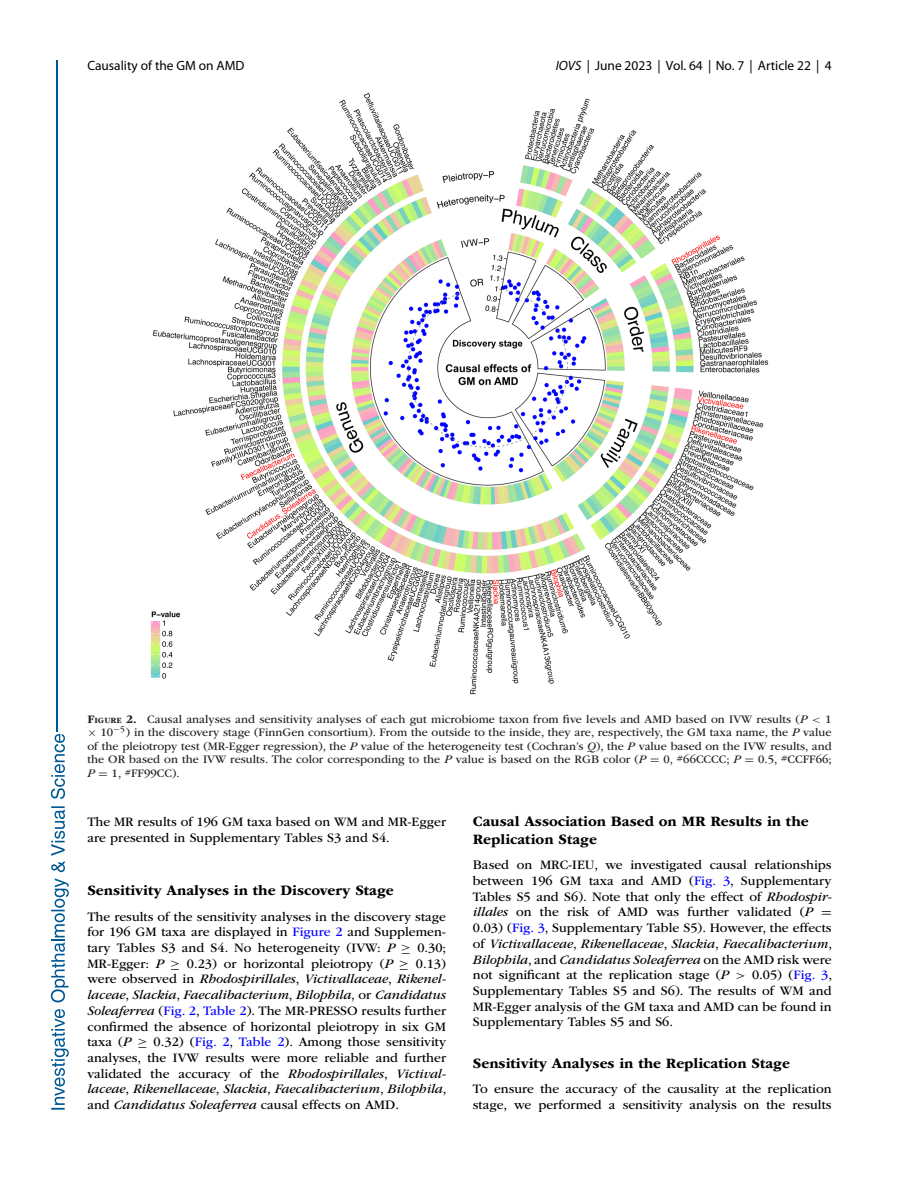
<style>
.page{position:relative;width:918px;height:1188px;background:#fff}
.page>*{position:absolute;margin:0;border:0;box-sizing:border-box;transform-origin:0 0}
.t1{font:700 15px/18px "ITC Garamond Std";color:#000}
.t2{font:13.5px/15.8px "ITC Garamond Std";color:#000}
.t3{font:13.5px "Myriad Pro";color:#000}
.t4{font:12px/13.5px "ITC Garamond Std";color:#231f20;text-align:justify}
.s1{font-style:italic}
.s2{font-weight:700}
.s3{font-weight:700;font-size:8.4px}
.s4{font-family:"RMTMI"}
.s5{font-family:"MTSY"}
.s6{color:#00f}
</style>
<div class="page">
<hr style="left:57px;top:60px;width:1px;height:672px;background:#005892">
<svg style="left:51px;top:734px;width:18px;height:376px"></svg>
<img style="left:150px;top:93px;width:618px;height:602px">
<p class="t3" style="left:87px;top:57px;width:159px">Causality of the GM on AMD</p>
<p class="t3" style="left:556px;top:57px;width:277px"><span class="s1">IOVS</span> | June 2023 | Vol. 64 | No. 7 | Article 22 | 4</p>
<p class="t4" style="left:87px;top:713px;width:746px"><span class="s2">F</span><span class="s3">IGURE</span> <span class="s2">2.</span> Causal analyses and sensitivity analyses of each gut microbiome taxon from five levels and AMD based on IVW results (<span class="s1">P</span> <span class="s4">&lt;</span> 1 <span class="s5">×</span> 10<sup>−</sup><sup>5</sup>) in the discovery stage (FinnGen consortium). From the outside to the inside, they are, respectively, the GM taxa name, the <span class="s1">P</span> value of the pleiotropy test (MR-Egger regression), the <span class="s1">P</span> value of the heterogeneity test (Cochran’s <span class="s1">Q</span>), the <span class="s1">P</span> value based on the IVW results, and the OR based on the IVW results. The color corresponding to the <span class="s1">P</span> value is based on the RGB color (<span class="s1">P</span> <span class="s5">=</span> 0, #66CCCC; <span class="s1">P</span> <span class="s5">=</span> 0.5, #CCFF66; <span class="s1">P</span> <span class="s5">=</span> 1, #FF99CC).</p>
<p class="t2" style="left:87px;top:815px;width:360px">The MR results of 196 GM taxa based on WM and MR-Egger are presented in Supplementary Tables S3 and S4.</p>
<p class="t1" style="left:473px;top:814px;width:337px">Causal Association Based on MR Results in the<br>Replication Stage</p>
<p class="t2" style="left:473px;top:858px;width:361px;text-align:justify">Based on MRC-IEU, we investigated causal relationships between 196 GM taxa and AMD (<span class="s6">Fig. 3</span>, Supplementary Tables S5 and S6). Note that only the effect of <span class="s1">Rhodospir&shy;illales</span> on the risk of AMD was further validated (<span class="s1">P</span> <span class="s5">= </span>0.03) (<span class="s6">Fig. 3</span>, Supplementary Table S5). However, the effects of <span class="s1">Victivallaceae</span>, <span class="s1">Rikenellaceae</span>, <span class="s1">Slackia</span>, <span class="s1">Faecalibacterium</span>, <span class="s1">Bilophila</span>, and <span class="s1">Candidatus Soleaferrea</span> on the AMD risk were not significant at the replication stage (<span class="s1">P</span> <span class="s4">&gt;</span> 0.05) (<span class="s6">Fig. 3</span>, Supplementary Tables S5 and S6). The results of WM and MR-Egger analysis of the GM taxa and AMD can be found in Supplementary Tables S5 and S6.</p>
<p class="t1" style="left:473px;top:1055px;width:319px">Sensitivity Analyses in the Replication Stage</p>
<p class="t2" style="left:473px;top:1082px;width:360px">To ensure the accuracy of the causality at the replication stage, we performed a sensitivity analysis on the results</p>
<p class="t1" style="left:87px;top:883px;width:308px">Sensitivity Analyses in the Discovery Stage</p>
<p class="t2" style="left:87px;top:910px;width:361px;text-align:justify">The results of the sensitivity analyses in the discovery stage for 196 GM taxa are displayed in <span class="s6">Figure 2</span> and Supplemen&shy;tary Tables S3 and S4. No heterogeneity (IVW: <span class="s1">P</span> <span class="s5">≥</span> 0.30; MR-Egger: <span class="s1">P</span> <span class="s5">≥</span> 0.23) or horizontal pleiotropy (<span class="s1">P</span> <span class="s5">≥</span> 0.13) were observed in <span class="s1">Rhodospirillales</span>, <span class="s1">Victivallaceae</span>, <span class="s1">Rikenel&shy;laceae</span>, <span class="s1">Slackia</span>, <span class="s1">Faecalibacterium</span>, <span class="s1">Bilophila</span>, or <span class="s1">Candidatus Soleaferrea</span> (<span class="s6">Fig. 2</span>, <span class="s6">Table 2</span>). The MR-PRESSO results further confirmed the absence of horizontal pleiotropy in six GM taxa (<span class="s1">P</span> <span class="s5">≥</span> 0.32) (<span class="s6">Fig. 2</span>, <span class="s6">Table 2</span>). Among those sensitivity analyses, the IVW results were more reliable and further validated the accuracy of the <span class="s1">Rhodospirillales</span>, <span class="s1">Victival&shy;laceae</span>, <span class="s1">Rikenellaceae</span>, <span class="s1">Slackia</span>, <span class="s1">Faecalibacterium</span>, <span class="s1">Bilophila</span>, and <span class="s1">Candidatus Soleaferrea</span> causal effects on AMD.</p>
</div>
